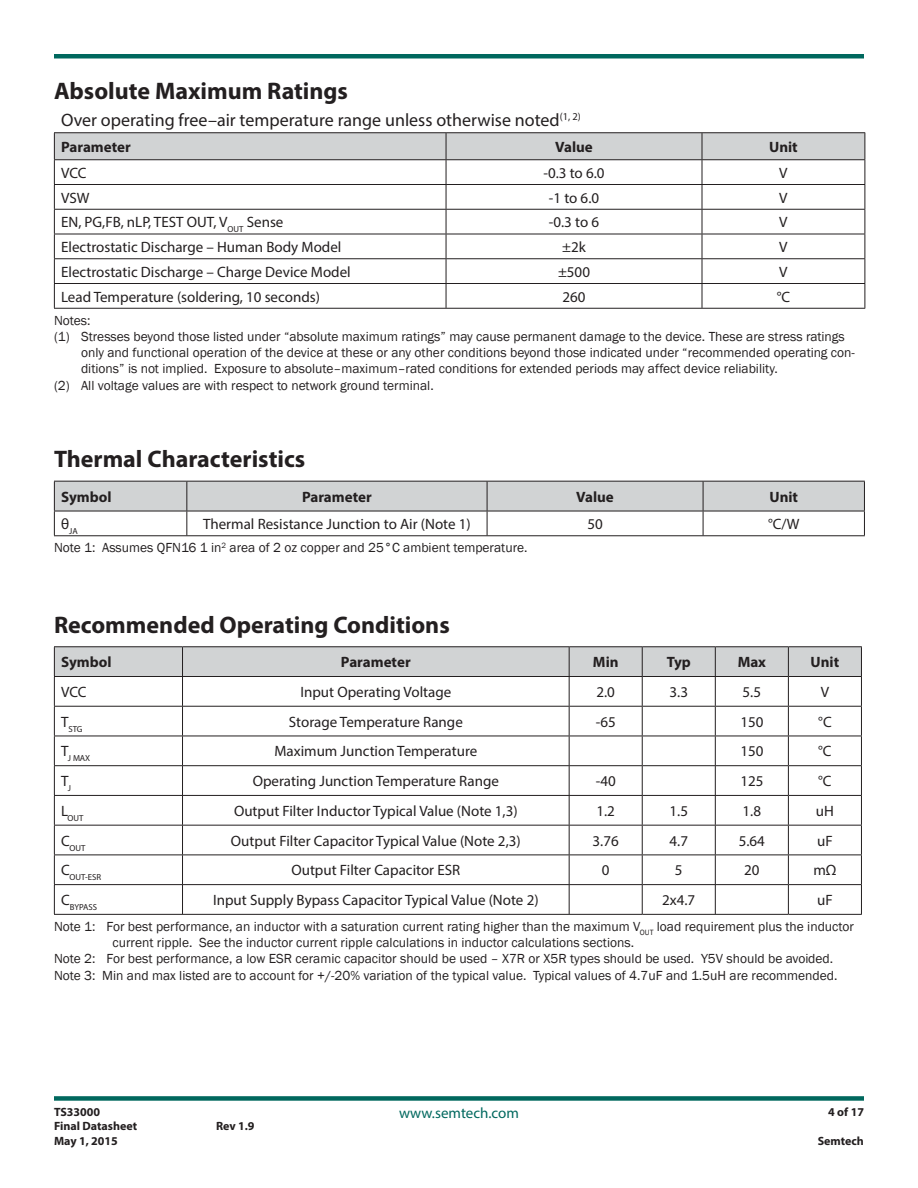
<style>
.page{position:relative;width:918px;height:1188px;background:#fff}
.page>*{position:absolute;margin:0;border:0;box-sizing:border-box;transform-origin:0 0}
.t1{font:700 24px "Myriad Pro";color:#231f20}
.t2{font:18px "Myriad Pro";color:#231f20}
.t3{font:15px "Myriad Pro";color:#231f20}
.t4{font:700 15px "Myriad Pro";color:#231f20}
.t5{font:15px "Myriad Pro";color:#00685e}
.t6{font:13.5px "Franklin Gothic";color:#231f20}
.t7{font:700 12px/14.4px "Myriad Pro";color:#231f20}
.t8{font:8.7px "Myriad Pro";color:#231f20}
</style>
<div class="page">
<div style="left:54px;top:1096px;width:810px;height:5px;background:#00685e"></div>
<hr style="left:54px;top:54px;width:810px;height:4px;background:#00685e">
<hr style="left:54px;top:308px;width:811px;height:1px;background:#231f20">
<hr style="left:54px;top:132px;width:392px;height:1px;background:#231f20">
<hr style="left:446px;top:132px;width:256px;height:1px;background:#231f20">
<hr style="left:702px;top:132px;width:163px;height:1px;background:#231f20">
<svg style="left:54px;top:133px;width:812px;height:175px"></svg>
<hr style="left:54px;top:159px;width:811px;height:1px;background:#231f20">
<svg style="left:54px;top:481px;width:811px;height:54px"></svg>
<hr style="left:54px;top:511px;width:811px;height:1px;background:#231f20">
<hr style="left:54px;top:535px;width:811px;height:1px;background:#231f20">
<hr style="left:54px;top:646px;width:129px;height:1px;background:#231f20">
<hr style="left:183px;top:646px;width:386px;height:1px;background:#231f20">
<hr style="left:569px;top:646px;width:73px;height:1px;background:#231f20">
<hr style="left:642px;top:646px;width:73px;height:1px;background:#231f20">
<hr style="left:715px;top:646px;width:73px;height:1px;background:#231f20">
<hr style="left:788px;top:646px;width:74px;height:1px;background:#231f20">
<hr style="left:54px;top:914px;width:588px;height:1px;background:#231f20">
<hr style="left:642px;top:914px;width:146px;height:1px;background:#231f20">
<hr style="left:788px;top:914px;width:74px;height:1px;background:#231f20">
<svg style="left:54px;top:647px;width:808px;height:267px"></svg>
<h1 class="t1" style="left:54px;top:82px;width:296px">Absolute Maximum Ratings</h1>
<h2 class="t2" style="left:61px;top:113px;width:521px">Over operating free–air temperature range unless otherwise noted<sup>(1,</sup> <sup>2)</sup></h2>
<p class="t4" style="left:61px;top:141px;width:71px">Parameter</p>
<p class="t4" style="left:555px;top:141px;width:39px">Value</p>
<p class="t4" style="left:769px;top:141px;width:30px">Unit</p>
<p class="t3" style="left:61px;top:167px;width:27px">VCC</p>
<p class="t3" style="left:543px;top:167px;width:63px">-0.3 to 6.0</p>
<p class="t3" style="left:779px;top:167px;width:10px">V</p>
<p class="t3" style="left:61px;top:192px;width:30px">VSW</p>
<p class="t3" style="left:549px;top:192px;width:52px">-1 to 6.0</p>
<p class="t3" style="left:779px;top:192px;width:10px">V</p>
<p class="t3" style="left:61px;top:217px;width:224px">EN, PG,FB, nLP, TEST OUT, V<sub>OUT</sub> Sense</p>
<p class="t3" style="left:549px;top:217px;width:52px">-0.3 to 6</p>
<p class="t3" style="left:779px;top:217px;width:10px">V</p>
<p class="t3" style="left:61px;top:241px;width:282px">Electrostatic Discharge – Human Body Model</p>
<p class="t3" style="left:562px;top:241px;width:25px">±2k</p>
<p class="t3" style="left:779px;top:241px;width:10px">V</p>
<p class="t3" style="left:61px;top:266px;width:291px">Electrostatic Discharge – Charge Device Model</p>
<p class="t3" style="left:558px;top:266px;width:34px">±500</p>
<p class="t3" style="left:779px;top:266px;width:10px">V</p>
<p class="t3" style="left:61px;top:291px;width:260px">Lead Temperature (soldering, 10 seconds)</p>
<p class="t3" style="left:563px;top:291px;width:25px">260</p>
<p class="t3" style="left:777px;top:291px;width:15px">°C</p>
<p class="t6" style="left:54px;top:312px;width:38px">Notes:</p>
<p class="t6" style="left:54px;top:329px;width:792px">(1) Stresses beyond those listed under “absolute maximum ratings” may cause permanent damage to the device. These are stress ratings</p>
<p class="t6" style="left:81px;top:345px;width:775px">only and functional operation of the device at these or any other conditions beyond those indicated under “recommended operating con-</p>
<p class="t6" style="left:81px;top:361px;width:698px">ditions” is not implied. Exposure to absolute–maximum–rated conditions for extended periods may affect device reliability.</p>
<p class="t6" style="left:54px;top:377px;width:381px">(2) All voltage values are with respect to network ground terminal.</p>
<h1 class="t1" style="left:54px;top:450px;width:253px">Thermal Characteristics</h1>
<p class="t4" style="left:61px;top:491px;width:52px">Symbol</p>
<p class="t4" style="left:302px;top:491px;width:71px">Parameter</p>
<p class="t4" style="left:576px;top:491px;width:39px">Value</p>
<p class="t4" style="left:769px;top:491px;width:30px">Unit</p>
<p class="t8" style="left:61px;top:528px;width:18px"><sup>θ</sup>JA</p>
<p class="t3" style="left:203px;top:518px;width:269px">Thermal Resistance Junction to Air (Note 1)</p>
<p class="t3" style="left:587px;top:518px;width:17px">50</p>
<p class="t3" style="left:768px;top:518px;width:33px">°C/W</p>
<p class="t6" style="left:54px;top:540px;width:475px">Note 1: Assumes QFN16 1 in<sup>2</sup> area of 2 oz copper and 25°C ambient temperature.</p>
<h1 class="t1" style="left:54px;top:616px;width:397px">Recommended Operating Conditions</h1>
<p class="t4" style="left:61px;top:657px;width:52px">Symbol</p>
<p class="t4" style="left:341px;top:657px;width:71px">Parameter</p>
<p class="t4" style="left:593px;top:657px;width:27px">Min</p>
<p class="t4" style="left:667px;top:657px;width:26px">Typ</p>
<p class="t4" style="left:738px;top:657px;width:30px">Max</p>
<p class="t4" style="left:811px;top:657px;width:30px">Unit</p>
<p class="t3" style="left:61px;top:686px;width:27px">VCC</p>
<p class="t3" style="left:300px;top:686px;width:152px">Input Operating Voltage</p>
<p class="t3" style="left:596px;top:686px;width:20px">2.0</p>
<p class="t3" style="left:670px;top:686px;width:20px">3.3</p>
<p class="t3" style="left:743px;top:686px;width:20px">5.5</p>
<p class="t3" style="left:821px;top:686px;width:10px">V</p>
<p class="t8" style="left:61px;top:725px;width:23px"><sup>T</sup>STG</p>
<p class="t3" style="left:289px;top:716px;width:175px">Storage Temperature Range</p>
<p class="t3" style="left:596px;top:716px;width:21px">-65</p>
<p class="t3" style="left:740px;top:716px;width:25px">150</p>
<p class="t3" style="left:818px;top:716px;width:15px">°C</p>
<p class="t8" style="left:61px;top:755px;width:31px"><sup>T</sup>J MAX</p>
<p class="t3" style="left:274px;top:746px;width:204px">Maximum Junction Temperature</p>
<p class="t3" style="left:740px;top:746px;width:25px">150</p>
<p class="t3" style="left:818px;top:746px;width:15px">°C</p>
<p class="t3" style="left:61px;top:775px;width:12px">T<sub>J</sub></p>
<p class="t3" style="left:253px;top:775px;width:248px">Operating Junction Temperature Range</p>
<p class="t3" style="left:596px;top:775px;width:21px">-40</p>
<p class="t3" style="left:740px;top:775px;width:25px">125</p>
<p class="t3" style="left:818px;top:775px;width:15px">°C</p>
<p class="t8" style="left:61px;top:815px;width:24px"><sup>L</sup>OUT</p>
<p class="t3" style="left:234px;top:805px;width:285px">Output Filter Inductor Typical Value (Note 1,3)</p>
<p class="t3" style="left:596px;top:805px;width:20px">1.2</p>
<p class="t3" style="left:670px;top:805px;width:20px">1.5</p>
<p class="t3" style="left:743px;top:805px;width:20px">1.8</p>
<p class="t3" style="left:816px;top:805px;width:20px">uH</p>
<p class="t8" style="left:61px;top:844px;width:26px"><sup>C</sup>OUT</p>
<p class="t3" style="left:231px;top:835px;width:291px">Output Filter Capacitor Typical Value (Note 2,3)</p>
<p class="t3" style="left:593px;top:835px;width:28px">3.76</p>
<p class="t3" style="left:670px;top:835px;width:20px">4.7</p>
<p class="t3" style="left:739px;top:835px;width:28px">5.64</p>
<p class="t3" style="left:817px;top:835px;width:17px">uF</p>
<p class="t8" style="left:61px;top:874px;width:41px"><sup>C</sup>OUT-ESR</p>
<p class="t3" style="left:291px;top:865px;width:170px">Output Filter Capacitor ESR</p>
<p class="t3" style="left:602px;top:865px;width:9px">0</p>
<p class="t3" style="left:675px;top:865px;width:9px">5</p>
<p class="t3" style="left:744px;top:865px;width:17px">20</p>
<p class="t3" style="left:813px;top:865px;width:25px">mΩ</p>
<p class="t8" style="left:61px;top:904px;width:37px"><sup>C</sup>BYPASS</p>
<p class="t3" style="left:213px;top:894px;width:327px">Input Supply Bypass Capacitor Typical Value (Note 2)</p>
<p class="t3" style="left:662px;top:894px;width:35px">2x4.7</p>
<p class="t3" style="left:817px;top:894px;width:17px">uF</p>
<p class="t6" style="left:54px;top:919px;width:801px">Note 1: For best performance, an inductor with a saturation current rating higher than the maximum V<sub>OUT</sub> load requirement plus the inductor</p>
<p class="t6" style="left:112px;top:935px;width:523px">current ripple. See the inductor current ripple calculations in inductor calculations sections.</p>
<p class="t6" style="left:54px;top:951px;width:781px">Note 2: For best performance, a low ESR ceramic capacitor should be used – X7R or X5R types should be used. Y5V should be avoided.</p>
<p class="t6" style="left:54px;top:967px;width:785px">Note 3: Min and max listed are to account for +/-20% variation of the typical value. Typical values of 4.7uF and 1.5uH are recommended.</p>
<p class="t7" style="left:54px;top:1106px;width:85px">TS33000<br>Final Datasheet</p>
<p class="t7" style="left:54px;top:1134px;width:65px">May 1, 2015</p>
<p class="t7" style="left:216px;top:1120px;width:40px">Rev 1.9</p>
<p class="t5" style="left:399px;top:1108px;width:121px">www.semtech.com</p>
<p class="t7" style="left:828px;top:1106px;width:37px">4 of 17</p>
<p class="t7" style="left:818px;top:1134px;width:48px">Semtech</p>
</div>
